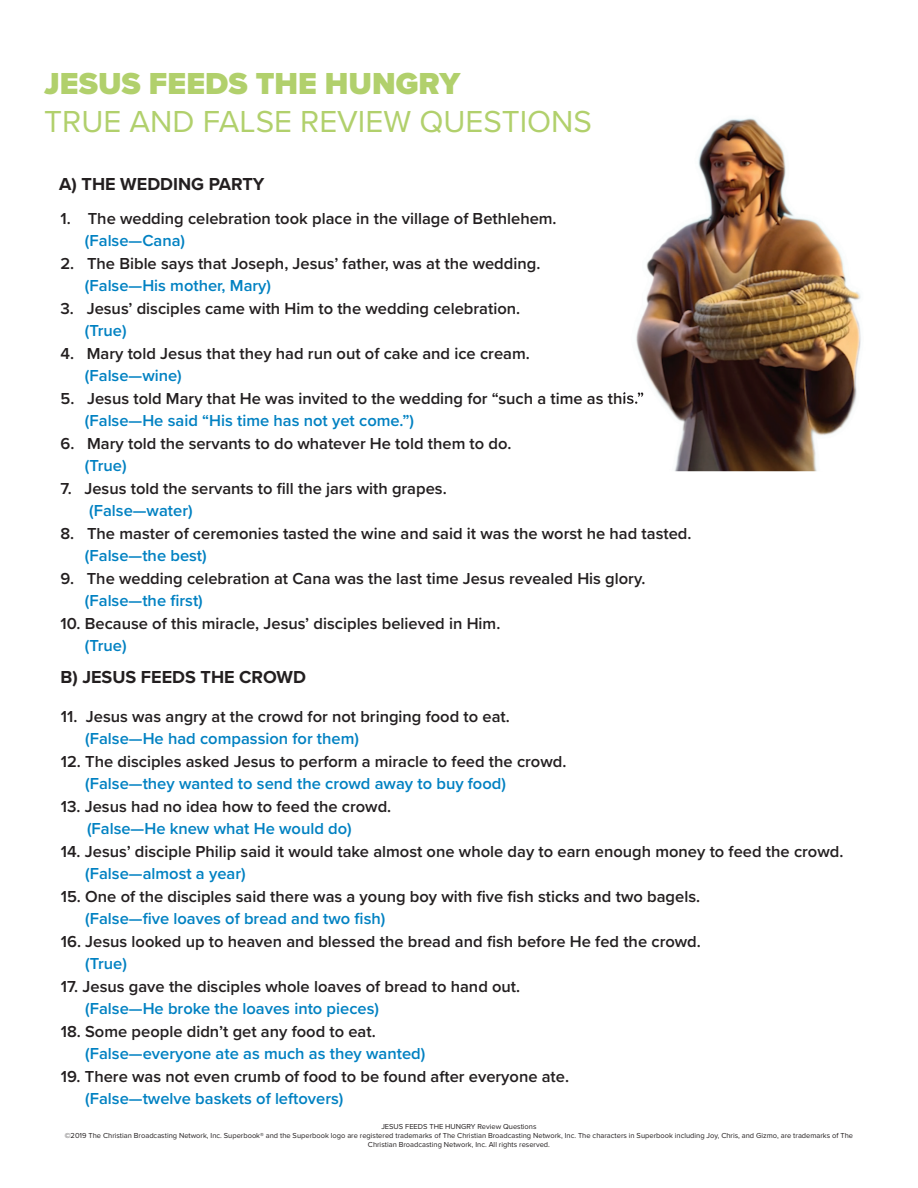
<style>
.page{position:relative;width:918px;height:1188px;background:#fff}
.page>*{position:absolute;margin:0;border:0;box-sizing:border-box;transform-origin:0 0}
.t1{font:31.5px "Proxima Nova";color:#b1d06c}
.t2{font:900 31.5px "Proxima Nova";color:#b1d06c}
.t3{font:700 18px "Proxima Nova";color:#231f20}
.t4{font:600 16.5px "Proxima Nova";color:#231f20}
.t5{font:600 16.5px "Proxima Nova";color:#0081c2}
.t6{font:7.5px/9px "Proxima Nova";color:#231f20;text-align:center}
</style>
<div class="page">
<img style="left:636px;top:118px;width:225px;height:353px">
<img style="left:624px;top:392px;width:19px;height:15px">
<h1 class="t2" style="left:44px;top:60px;width:418px">JESUS FEEDS THE HUNGRY</h1>
<h1 class="t1" style="left:44px;top:98px;width:549px">TRUE AND FALSE REVIEW QUESTIONS</h1>
<p class="t3" style="left:59px;top:171px;width:207px">A) THE WEDDING PARTY</p>
<p class="t4" style="left:61px;top:206px;width:498px">1. The wedding celebration took place in the village of Bethlehem.</p>
<p class="t5" style="left:85px;top:228px;width:102px">(False—Cana)</p>
<p class="t4" style="left:61px;top:251px;width:481px">2. The Bible says that Joseph, Jesus’ father, was at the wedding.</p>
<p class="t5" style="left:85px;top:273px;width:188px">(False—His mother, Mary)</p>
<p class="t4" style="left:61px;top:296px;width:461px">3. Jesus’ disciples came with Him to the wedding celebration.</p>
<p class="t5" style="left:85px;top:318px;width:43px">(True)</p>
<p class="t4" style="left:61px;top:341px;width:471px">4. Mary told Jesus that they had run out of cake and ice cream.</p>
<p class="t5" style="left:85px;top:363px;width:98px">(False—wine)</p>
<p class="t4" style="left:61px;top:386px;width:585px">5. Jesus told Mary that He was invited to the wedding for “such a time as this.”</p>
<p class="t5" style="left:85px;top:408px;width:331px">(False—He said “His time has not yet come.”)</p>
<p class="t4" style="left:61px;top:431px;width:453px">6. Mary told the servants to do whatever He told them to do.</p>
<p class="t5" style="left:85px;top:453px;width:43px">(True)</p>
<p class="t4" style="left:61px;top:476px;width:388px">7. Jesus told the servants to fill the jars with grapes.</p>
<p class="t5" style="left:89px;top:498px;width:105px">(False—water)</p>
<p class="t4" style="left:61px;top:521px;width:633px">8. The master of ceremonies tasted the wine and said it was the worst he had tasted.</p>
<p class="t5" style="left:85px;top:543px;width:123px">(False—the best)</p>
<p class="t4" style="left:61px;top:566px;width:586px">9. The wedding celebration at Cana was the last time Jesus revealed His glory.</p>
<p class="t5" style="left:85px;top:588px;width:119px">(False—the first)</p>
<p class="t4" style="left:61px;top:611px;width:441px">10. Because of this miracle, Jesus’ disciples believed in Him.</p>
<p class="t5" style="left:85px;top:633px;width:43px">(True)</p>
<p class="t3" style="left:61px;top:664px;width:247px">B) JESUS FEEDS THE CROWD</p>
<p class="t4" style="left:61px;top:704px;width:451px">11. Jesus was angry at the crowd for not bringing food to eat.</p>
<p class="t5" style="left:85px;top:726px;width:275px">(False—He had compassion for them)</p>
<p class="t4" style="left:61px;top:749px;width:507px">12. The disciples asked Jesus to perform a miracle to feed the crowd.</p>
<p class="t5" style="left:85px;top:771px;width:422px">(False—they wanted to send the crowd away to buy food)</p>
<p class="t4" style="left:61px;top:794px;width:332px">13. Jesus had no idea how to feed the crowd.</p>
<p class="t5" style="left:87px;top:816px;width:266px">(False—He knew what He would do)</p>
<p class="t4" style="left:61px;top:839px;width:784px">14. Jesus’ disciple Philip said it would take almost one whole day to earn enough money to feed the crowd.</p>
<p class="t5" style="left:85px;top:861px;width:162px">(False—almost a year)</p>
<p class="t4" style="left:61px;top:884px;width:641px">15. One of the disciples said there was a young boy with five fish sticks and two bagels.</p>
<p class="t5" style="left:85px;top:906px;width:302px">(False—five loaves of bread and two fish)</p>
<p class="t4" style="left:61px;top:929px;width:642px">16. Jesus looked up to heaven and blessed the bread and fish before He fed the crowd.</p>
<p class="t5" style="left:85px;top:951px;width:43px">(True)</p>
<p class="t4" style="left:61px;top:974px;width:461px">17. Jesus gave the disciples whole loaves of bread to hand out.</p>
<p class="t5" style="left:85px;top:996px;width:295px">(False—He broke the loaves into pieces)</p>
<p class="t4" style="left:61px;top:1019px;width:316px">18. Some people didn’t get any food to eat.</p>
<p class="t5" style="left:85px;top:1041px;width:342px">(False—everyone ate as much as they wanted)</p>
<p class="t4" style="left:61px;top:1064px;width:510px">19. There was not even crumb of food to be found after everyone ate.</p>
<p class="t5" style="left:85px;top:1086px;width:260px">(False—twelve baskets of leftovers)</p>
<p class="t6" style="left:65px;top:1121px;width:790px">JESUS FEEDS THE HUNGRY Review Questions<br>©2019 The Christian Broadcasting Network, Inc. Superbook® and the Superbook logo are registered trademarks of The Christian Broadcasting Network, Inc. The characters in Superbook including Joy, Chris, and Gizmo, are trademarks of The<br>Christian Broadcasting Network, Inc. All rights reserved.</p>
</div>
